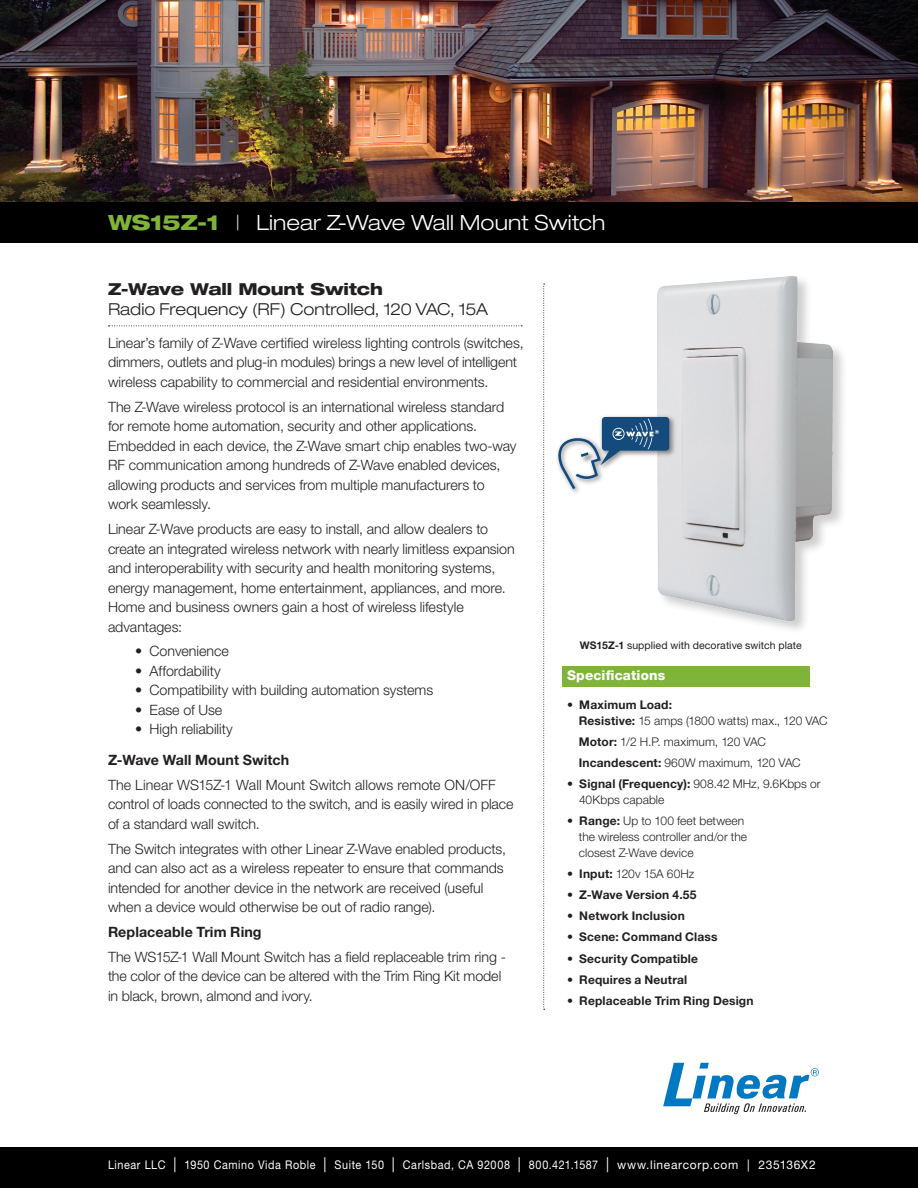
<style>
.page{position:relative;width:918px;height:1188px;background:#fff}
.page>*{position:absolute;margin:0;border:0;box-sizing:border-box;transform-origin:0 0}
.t1{font:300 expanded 21px "Helvetica Neue LT Std";letter-spacing:.005em;color:#fff}
.t2{font:300 expanded 16.5px "Helvetica Neue LT Std";letter-spacing:-.005em;color:#231f20}
.t3{font:800 expanded 16.5px "Helvetica Neue LT Std";letter-spacing:-.01em;color:#231f20}
.t4{font:300 14.25px/19.5px "Helvetica Neue LT Std";color:#231f20}
.t5{font:700 14.25px "Helvetica Neue LT Std";letter-spacing:.005em;color:#231f20}
.t6{font:800 13.5px "Helvetica Neue LT Std";letter-spacing:.015em;color:#fff}
.t7{font:300 12px/15.8px "Helvetica Neue LT Std";letter-spacing:.005em;color:#231f20}
.t8{font:700 12px "Helvetica Neue LT Std";letter-spacing:.015em;color:#231f20}
.t9{font:12px "Helvetica Neue LT Std";letter-spacing:.05em;color:#fff;scale:.9 1}
.t10{font:10.5px "Helvetica Neue LT Std";letter-spacing:.005em;color:#231f20}
.s1{font-weight:800;color:#7fb438}
.s2{font-weight:100}
.s3{font-weight:700}
.s4{font-weight:700;color:#fff}
.s5{font-size:15px}
</style>
<div class="page">
<img style="left:0;top:0;width:918px;height:202px">
<div style="left:0;top:202px;width:918px;height:41px;background:#000001"></div>
<div style="left:562px;top:666px;width:248px;height:20px;background:#7fb438"></div>
<svg style="left:663px;top:1063px;width:156px;height:51px"></svg>
<img style="left:657px;top:276px;width:186px;height:354px">
<img style="left:570px;top:489px;width:9px;height:4px">
<img style="left:605px;top:412px;width:73px;height:62px">
<svg style="left:557px;top:417px;width:112px;height:72px"></svg>
<svg style="left:543px;top:284px;width:2px;height:726px"></svg>
<svg style="left:108px;top:325px;width:414px;height:1px"></svg>
<div style="left:0;top:1148px;width:918px;height:40px;background:#000001"></div>
<p class="t1" style="left:108px;top:210px;width:499px"><span class="s1">WS15Z-1</span> <span class="s2">|</span> Linear Z-Wave Wall Mount Switch</p>
<p class="t3" style="left:108px;top:279px;width:277px">Z-Wave Wall Mount Switch</p>
<p class="t2" style="left:108px;top:299px;width:381px">Radio Frequency (RF) Controlled, 120 VAC, 15A</p>
<p class="t4" style="left:108px;top:333px;width:417px">Linear’s family of Z-Wave certified wireless lighting controls (switches, dimmers, outlets and plug-in modules) brings a new level of intelligent wireless capability to commercial and residential environments.</p>
<p class="t4" style="left:108px;top:397px;width:410px">The Z-Wave wireless protocol is an international wireless standard for remote home automation, security and other applications.<br>Embedded in each device, the Z-Wave smart chip enables two-way RF communication among hundreds of Z-Wave enabled devices, allowing products and services from multiple manufacturers to work seamlessly.</p>
<p class="t4" style="left:108px;top:519px;width:408px">Linear Z-Wave products are easy to install, and allow dealers to create an integrated wireless network with nearly limitless expansion and interoperability with security and health monitoring systems, energy management, home entertainment, appliances, and more.<br>Home and business owners gain a host of wireless lifestyle advantages:</p>
<p class="t4" style="left:135px;top:641px;width:95px">• Convenience</p>
<p class="t4" style="left:135px;top:661px;width:87px">• Affordability</p>
<p class="t4" style="left:135px;top:680px;width:300px">• Compatibility with building automation systems</p>
<p class="t4" style="left:135px;top:700px;width:89px">• Ease of Use</p>
<p class="t4" style="left:135px;top:719px;width:99px">• High reliability</p>
<p class="t5" style="left:108px;top:751px;width:183px">Z-Wave Wall Mount Switch</p>
<p class="t4" style="left:108px;top:775px;width:407px">The Linear WS15Z-1 Wall Mount Switch allows remote ON/OFF control of loads connected to the switch, and is easily wired in place of a standard wall switch.</p>
<p class="t4" style="left:108px;top:838px;width:400px">The Switch integrates with other Linear Z-Wave enabled products, and can also act as a wireless repeater to ensure that commands intended for another device in the network are received (useful when a device would otherwise be out of radio range).</p>
<p class="t5" style="left:108px;top:923px;width:155px">Replaceable Trim Ring</p>
<p class="t4" style="left:108px;top:947px;width:399px">The WS15Z-1 Wall Mount Switch has a field replaceable trim ring -</p>
<p class="t4" style="left:108px;top:966px;width:395px">the color of the device can be altered with the Trim Ring Kit model</p>
<p class="t4" style="left:108px;top:986px;width:206px">in black, brown, almond and ivory.</p>
<p class="t10" style="left:580px;top:639px;width:223px"><span class="s3">WS15Z-1</span> supplied with decorative switch plate</p>
<p class="t6" style="left:567px;top:667px;width:100px">Specifications</p>
<p class="t8" style="left:567px;top:698px;width:107px">• Maximum Load:</p>
<p class="t7" style="left:579px;top:713px;width:250px"><span class="s3">Resistive:</span> 15 amps (1800 watts) max., 120 VAC</p>
<p class="t7" style="left:579px;top:734px;width:188px"><span class="s3">Motor:</span> 1/2 H.P. maximum, 120 VAC</p>
<p class="t7" style="left:579px;top:755px;width:234px"><span class="s3">Incandescent:</span> 960W maximum, 120 VAC<span class="s4">ifi</span></p>
<p class="t7" style="left:579px;top:776px;width:243px;text-indent:-12px"><span class="s3">• Signal (Frequency):</span> 908.42 MHz, 9.6Kbps or<br>40Kbps capable</p>
<p class="t7" style="left:567px;top:813px;width:179px"><span class="s3">• Range:</span> Up to 100 feet between</p>
<p class="t7" style="left:579px;top:829px;width:170px">the wireless controller and/or the</p>
<p class="t7" style="left:579px;top:845px;width:116px">closest Z-Wave device</p>
<p class="t7" style="left:567px;top:866px;width:129px"><span class="s3">• Input:</span> 120v 15A 60Hz</p>
<p class="t8" style="left:567px;top:887px;width:131px">• Z-Wave Version 4.55</p>
<p class="t8" style="left:567px;top:909px;width:119px">• Network Inclusion</p>
<p class="t8" style="left:567px;top:930px;width:152px">• Scene: Command Class</p>
<p class="t8" style="left:567px;top:951px;width:133px">• Security Compatible</p>
<p class="t8" style="left:567px;top:972px;width:122px">• Requires a Neutral</p>
<p class="t8" style="left:567px;top:993px;width:188px">• Replaceable Trim Ring Design</p>
<p class="t9" style="left:108px;top:1157px;width:788px">Linear LLC <span class="s5">|</span> 1950 Camino Vida Roble <span class="s5">|</span> Suite 150 <span class="s5">|</span> Carlsbad, CA 92008 <span class="s5">|</span> 800.421.1587 <span class="s5">|</span> www.linearcorp.com | 235136X2</p>
</div>
